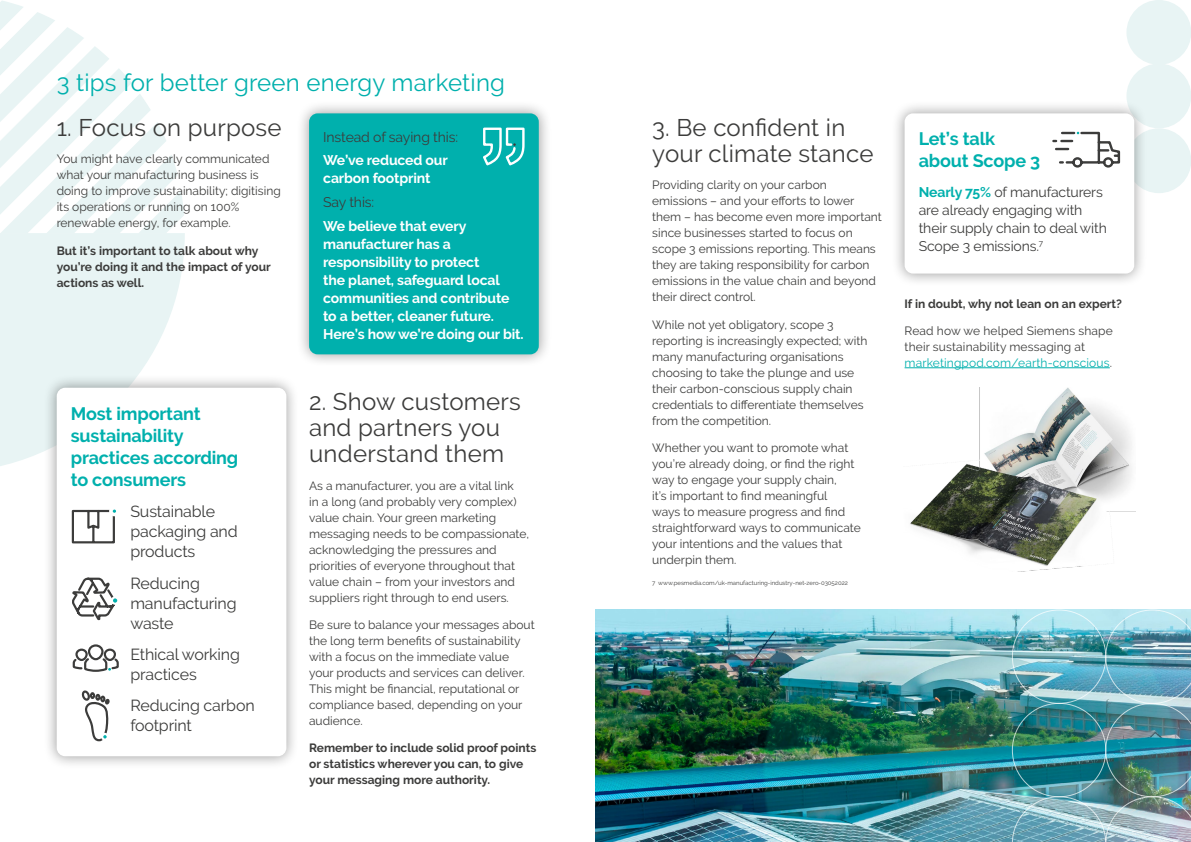
<style>
.page{position:relative;width:1191px;height:842px;background:#fff}
.page>*{position:absolute;margin:0;border:0;box-sizing:border-box;transform-origin:0 0}
.t1{font:24px/26px "Raleway";letter-spacing:.01em;color:#3c3c3b}
.t2{font:24px "Raleway";letter-spacing:.01em;color:#00b0ad}
.t3{font:700 18px/22px "Raleway";letter-spacing:-.01em;color:#00b0ad}
.t4{font:16px/20px "Raleway";letter-spacing:-.01em;color:#3c3c3b}
.t5{font:700 14px/18px "Raleway";letter-spacing:-.01em;color:#fff}
.t6{font:14px/18px "Raleway";letter-spacing:-.01em;color:#3c3c3b}
.t7{font:12px/16px "Raleway";color:#3c3c3b}
.t8{font:700 12px/16px "Raleway";color:#3c3c3b}
.t9{font:6px "Raleway";color:#3c3c3b}
.s1{font-weight:700;color:#00b0ad}
.s2{color:#00b0ad}
</style>
<div class="page">
<svg style="left:0;top:1px;width:184px;height:232px"></svg>
<svg style="left:0;top:233px;width:185px;height:233px;fill:#e8f4f4"></svg>
<img style="left:595px;top:609px;width:417px;height:233px">
<hr style="left:904px;top:367px;width:205px;height:1px;background:#00b0ad">
<div style="left:296px;top:100px;width:256px;height:268px;background:#000;opacity:.4"></div>
<div style="left:309px;top:113px;width:230px;height:241px;background:#00b0ad;border-radius:9px"></div>
<img style="left:1012px;top:609px;width:179px;height:233px">
<div style="left:1126px;top:64px;width:65px;height:64px;background:#e8f4f4;border-radius:50%"></div>
<div style="left:1126px;top:0;width:65px;height:65px;background:#e8f4f4;border-radius:50%"></div>
<div style="left:1126px;top:128px;width:65px;height:65px;background:#e8f4f4;border-radius:50%"></div>
<div style="left:44px;top:374px;width:256px;height:395px;background:#000;opacity:.4"></div>
<div style="left:57px;top:388px;width:229px;height:368px;background:#fff;border-radius:9px"></div>
<svg style="left:71px;top:509px;width:45px;height:35px"></svg>
<svg style="left:81px;top:690px;width:29px;height:52px"></svg>
<svg style="left:72px;top:644px;width:47px;height:28px"></svg>
<svg style="left:72px;top:577px;width:46px;height:44px"></svg>
<div style="left:891px;top:100px;width:256px;height:187px;background:#000;opacity:.4"></div>
<div style="left:904px;top:113px;width:230px;height:161px;background:#fff;border-radius:9px"></div>
<svg style="left:1052px;top:131px;width:69px;height:37px"></svg>
<svg style="left:483px;top:127px;width:42px;height:39px"></svg>
<img style="left:910px;top:388px;width:225px;height:183px">
<h1 class="t2" style="left:57px;top:68px;width:450px">3 tips for better green energy marketing</h1>
<h1 class="t1" style="left:57px;top:114px;width:226px">1. Focus on purpose</h1>
<p class="t7" style="left:57px;top:151px;width:225px">You might have clearly communicated what your manufacturing business is doing to improve sustainability; digitising its operations or running on 100% renewable energy, for example.</p>
<p class="t8" style="left:57px;top:242px;width:215px">But it’s important to talk about why you’re doing it and the impact of your actions as well.</p>
<h2 class="t3" style="left:71px;top:403px;width:169px">Most important sustainability practices according to consumers</h2>
<h3 class="t4" style="left:130px;top:501px;width:109px">Sustainable packaging and products</h3>
<h3 class="t4" style="left:130px;top:573px;width:108px">Reducing manufacturing waste</h3>
<h3 class="t4" style="left:130px;top:644px;width:111px">Ethical working practices</h3>
<h3 class="t4" style="left:130px;top:695px;width:126px">Reducing carbon footprint</h3>
<p class="t6" style="left:323px;top:128px;width:136px">Instead of saying this:</p>
<p class="t5" style="left:323px;top:152px;width:126px">We’ve reduced our carbon footprint</p>
<p class="t6" style="left:323px;top:193px;width:52px">Say this:</p>
<p class="t5" style="left:323px;top:217px;width:202px">We believe that every manufacturer has a responsibility to protect<br>the planet, safeguard local communities and contribute to a better, cleaner future.<br>Here’s how we’re doing our bit.</p>
<h1 class="t1" style="left:309px;top:389px;width:213px">2. Show customers and partners you understand them</h1>
<p class="t7" style="left:309px;top:477px;width:222px">As a manufacturer, you are a vital link<br>in a long (and probably very complex) value chain. Your green marketing messaging needs to be compassionate, acknowledging the pressures and priorities of everyone throughout that value chain – from your investors and suppliers right through to end users.</p>
<p class="t7" style="left:309px;top:617px;width:227px">Be sure to balance your messages about the long term benefits of sustainability with a focus on the immediate value your products and services can deliver.<br>This might be financial, reputational or compliance based, depending on your audience.</p>
<p class="t8" style="left:309px;top:740px;width:229px">Remember to include solid proof points or statistics wherever you can, to give your messaging more authority.</p>
<h1 class="t1" style="left:652px;top:114px;width:223px">3. Be confident in your climate stance</h1>
<p class="t7" style="left:652px;top:177px;width:231px">Providing clarity on your carbon emissions – and your efforts to lower them – has become even more important since businesses started to focus on scope 3 emissions reporting. This means they are taking responsibility for carbon emissions in the value chain and beyond their direct control.</p>
<p class="t7" style="left:652px;top:316px;width:217px">While not yet obligatory, scope 3 reporting is increasingly expected; with many manufacturing organisations choosing to take the plunge and use their carbon-conscious supply chain credentials to differentiate themselves from the competition.</p>
<p class="t7" style="left:652px;top:440px;width:210px">Whether you want to promote what you’re already doing, or find the right way to engage your supply chain,<br>it’s important to find meaningful<br>ways to measure progress and find straightforward ways to communicate your intentions and the values that underpin them.</p>
<p class="t9" style="left:652px;top:580px;width:197px">7 www.pesmedia.com/uk-manufacturing-industry-net-zero-03052022</p>
<h2 class="t3" style="left:918px;top:128px;width:123px">Let’s talk about Scope 3</h2>
<p class="t6" style="left:918px;top:183px;width:189px"><span class="s1">Nearly 75%</span> of manufacturers are already engaging with their supply chain to deal with<br>Scope 3 emissions.<sup>7</sup></p>
<p class="t8" style="left:904px;top:295px;width:219px">If in doubt, why not lean on an expert?</p>
<p class="t7" style="left:904px;top:323px;width:210px">Read how we helped Siemens shape their sustainability messaging at <span class="s2">marketingpod.com/earth-conscious</span>.</p>
</div>
